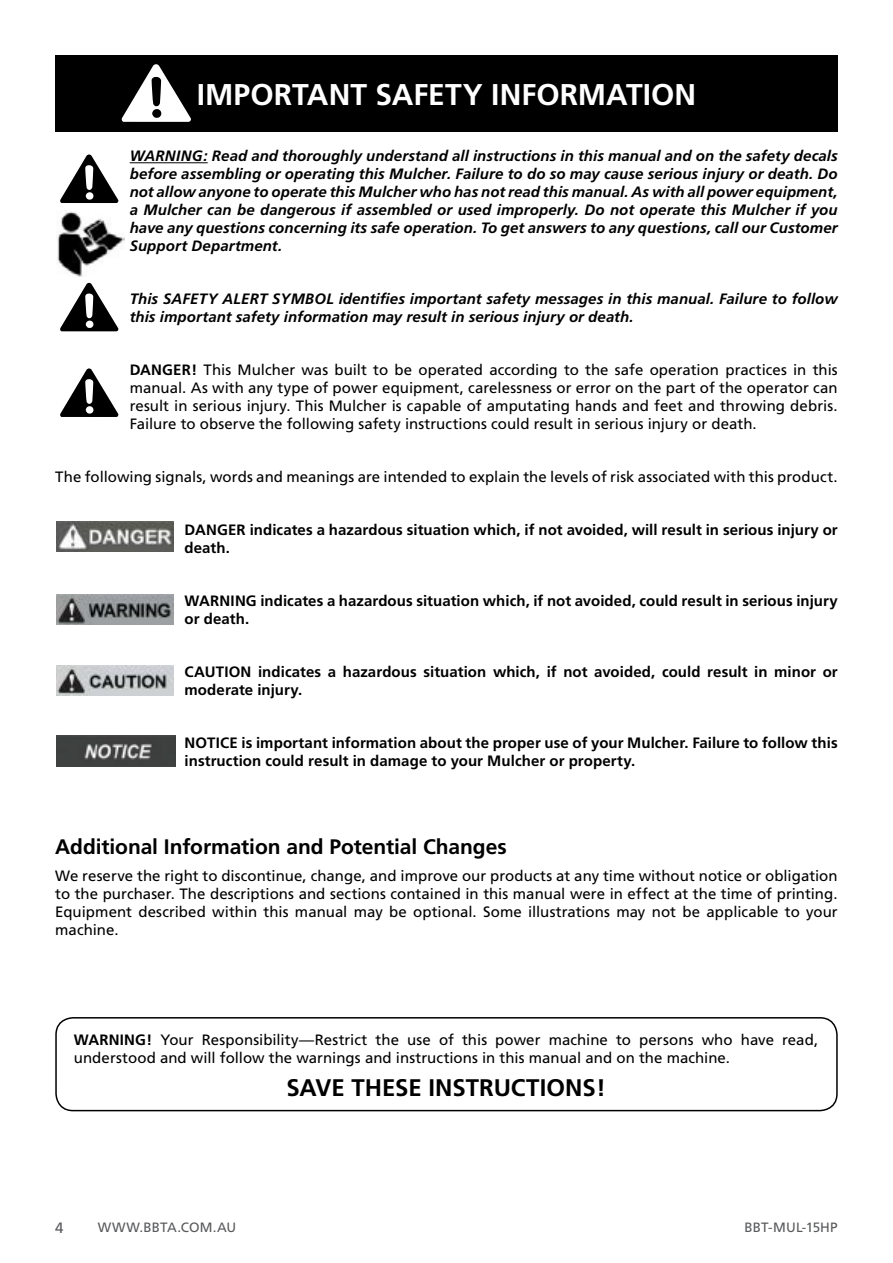
<style>
.page{position:relative;width:893px;height:1263px;background:#fff}
.page>*{position:absolute;margin:0;border:0;box-sizing:border-box;transform-origin:0 0}
.t1{font:700 30px "Frutiger";color:#fff}
.t2{font:700 24px "Frutiger";color:#000}
.t3{font:700 21px "Frutiger";letter-spacing:-.005em;color:#000}
.t4{font:15px/18px "Frutiger";color:#000;text-align:justify}
.t5{font:italic 700 15px/18px "Frutiger";letter-spacing:.005em;color:#000;text-align:justify}
.t6{font:700 15px/18px "Frutiger";letter-spacing:.005em;color:#000}
.t7{font:15px "Frutiger";color:#58595b}
.t8{font:13.5px "Frutiger";letter-spacing:.01em;color:#58595b}
.s1{font-weight:700}
</style>
<div class="page">
<div style="left:55px;top:55px;width:783px;height:77px;background:#000"></div>
<svg style="left:122px;top:64px;width:69px;height:58px"></svg>
<hr style="left:130px;top:162px;width:78px;height:1px;background:#000">
<img style="left:57px;top:212px;width:67px;height:64px">
<svg style="left:60px;top:154px;width:59px;height:49px"></svg>
<svg style="left:60px;top:283px;width:59px;height:48px"></svg>
<svg style="left:60px;top:368px;width:59px;height:49px"></svg>
<img style="left:57px;top:522px;width:117px;height:30px">
<img style="left:57px;top:594px;width:117px;height:30px">
<img style="left:57px;top:665px;width:117px;height:30px">
<img style="left:57px;top:736px;width:118px;height:30px">
<div style="left:55px;top:1017px;width:783px;height:94px;border:2px solid #000;border-radius:17px"></div>
<h1 class="t1" style="left:197px;top:77px;width:501px">IMPORTANT SAFETY INFORMATION</h1>
<p class="t5" style="left:130px;top:147px;width:710px">WARNING: Read and thoroughly understand all instructions in this manual and on the safety decals before assembling or operating this Mulcher. Failure to do so may cause serious injury or death. Do not allow anyone to operate this Mulcher who has not read this manual. As with all power equipment, a Mulcher can be dangerous if assembled or used improperly. Do not operate this Mulcher if you have any questions concerning its safe operation. To get answers to any questions, call our Customer Support Department.</p>
<p class="t5" style="left:130px;top:290px;width:709px">This SAFETY ALERT SYMBOL identifies important safety messages in this manual. Failure to follow this important safety information may result in serious injury or death.</p>
<p class="t4" style="left:130px;top:361px;width:710px"><span class="s1">DANGER!</span> This Mulcher was built to be operated according to the safe operation practices in this manual. As with any type of power equipment, carelessness or error on the part of the operator can result in serious injury. This Mulcher is capable of amputating hands and feet and throwing debris.<br>Failure to observe the following safety instructions could result in serious injury or death.</p>
<p class="t4" style="left:55px;top:468px;width:784px">The following signals, words and meanings are intended to explain the levels of risk associated with this product.</p>
<p class="t6" style="left:185px;top:521px;width:655px">DANGER indicates a hazardous situation which, if not avoided, will result in serious injury or death.</p>
<p class="t6" style="left:185px;top:592px;width:655px">WARNING indicates a hazardous situation which, if not avoided, could result in serious injury or death.</p>
<p class="t6" style="left:185px;top:663px;width:655px">CAUTION indicates a hazardous situation which, if not avoided, could result in minor or moderate injury.</p>
<p class="t6" style="left:185px;top:734px;width:655px">NOTICE is important information about the proper use of your Mulcher. Failure to follow this instruction could result in damage to your Mulcher or property.</p>
<h3 class="t3" style="left:55px;top:834px;width:453px">Additional Information and Potential Changes</h3>
<p class="t4" style="left:55px;top:866px;width:784px">We reserve the right to discontinue, change, and improve our products at any time without notice or obligation to the purchaser. The descriptions and sections contained in this manual were in effect at the time of printing.<br>Equipment described within this manual may be optional. Some illustrations may not be applicable to your machine.</p>
<p class="t4" style="left:74px;top:1030px;width:746px"><span class="s1">WARNING!</span> Your Responsibility—Restrict the use of this power machine to persons who have read, understood and will follow the warnings and instructions in this manual and on the machine.</p>
<h2 class="t2" style="left:286px;top:1073px;width:321px">SAVE THESE INSTRUCTIONS!</h2>
<p class="t7" style="left:55px;top:1219px;width:10px">4</p>
<p class="t8" style="left:98px;top:1219px;width:140px">WWW.BBTA.COM.AU</p>
<p class="t8" style="left:744px;top:1219px;width:95px">BBT-MUL-15HP</p>
</div>
